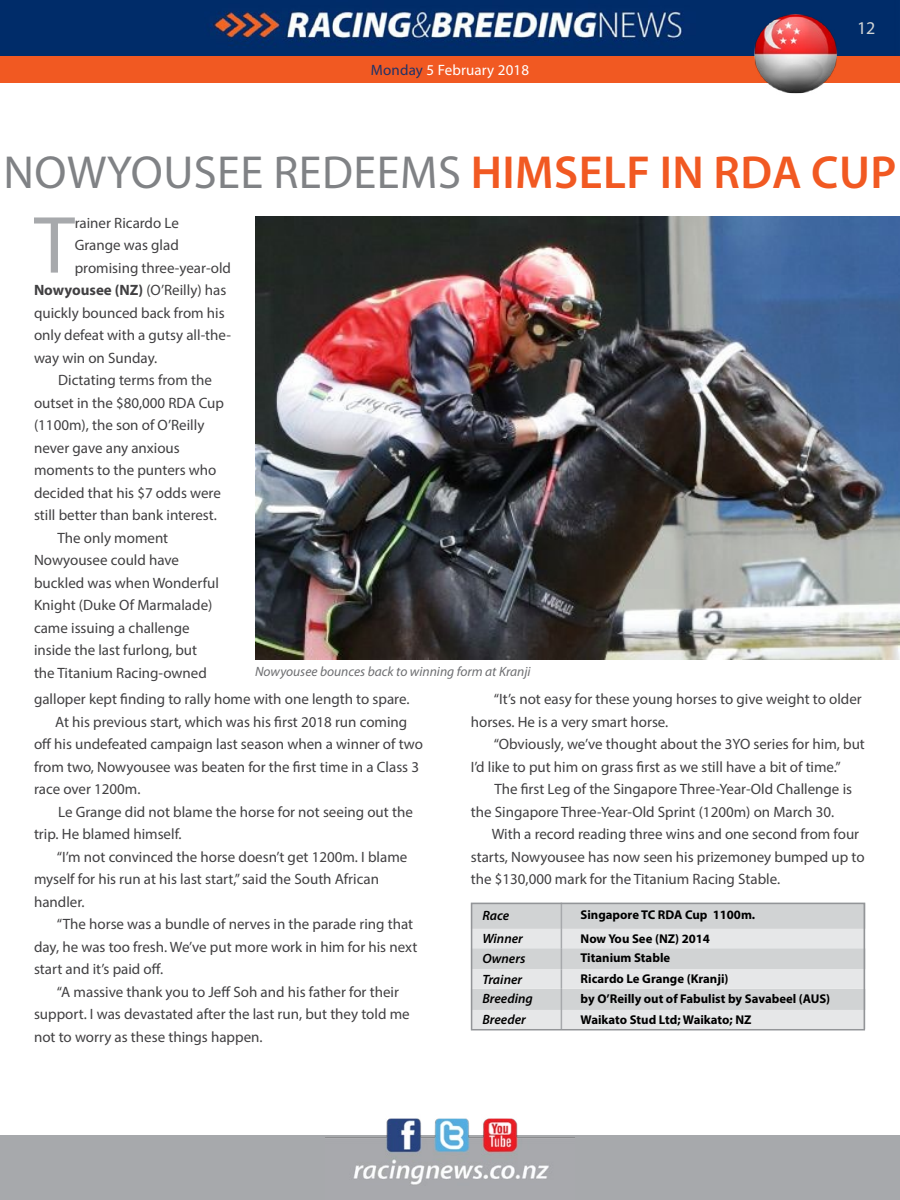
<style>
.page{position:relative;width:900px;height:1200px;background:#fff}
.page>*{position:absolute;margin:0;border:0;box-sizing:border-box;transform-origin:0 0}
.t1{font:81.75px "Myriad Pro";color:#a7a9ac}
.t2{font:46.5px "Myriad Pro";letter-spacing:.01em;color:#808285}
.t3{font:18px "Myriad Pro";color:#d1d4d4}
.t4{font:15px/22.5px "Myriad Pro";color:#414042}
.t5{font:700 15px "Myriad Pro";color:#414042}
.t6{font:15px "Myriad Pro";letter-spacing:.01em;color:#fff}
.t7{font:italic 13.5px "Myriad Pro";color:#6d6e71}
.t8{font:italic 600 13.5px "Myriad Pro";color:#000}
.t9{font:700 12.75px "Myriad Pro";color:#000}
.s1{color:#203267}
.s2{font-weight:600;color:#f15922}
.s3{font-weight:400}
</style>
<div class="page">
<div style="left:0;top:1136px;width:900px;height:64px;background:#a7a9ac"></div>
<img style="left:325px;top:1118px;width:250px;height:67px">
<div style="left:0;top:56px;width:900px;height:27px;background:#f15922"></div>
<img style="left:0;top:0;width:900px;height:56px">
<img style="left:255px;top:216px;width:645px;height:444px">
<img style="left:752px;top:12px;width:88px;height:82px">
<svg style="left:474px;top:903px;width:392px;height:126px;background:#dadcdd"></svg>
<div style="left:471px;top:903px;width:394px;height:127px;border:2px solid #939598"></div>
<p class="t6" style="left:371px;top:61px;width:160px"><span class="s1">Monday</span> 5 February 2018</p>
<p class="t3" style="left:857px;top:17px;width:20px">12</p>
<h2 class="t2" style="left:4px;top:144px;width:894px">Nowyousee redeems <span class="s2">HIMSELF IN RDA CUP</span></h2>
<h1 class="t1" style="left:34px;top:195px;width:42px">T</h1>
<p class="t4" style="left:75px;top:211px;width:106px">rainer Ricardo Le</p>
<p class="t4" style="left:75px;top:234px;width:106px">Grange was glad</p>
<p class="t4" style="left:75px;top:256px;width:158px">promising three-year-old</p>
<p class="t5" style="left:34px;top:280px;width:194px">Nowyousee (NZ) <span class="s3">(O’Reilly) has</span></p>
<p class="t4" style="left:34px;top:301px;width:192px">quickly bounced back from his</p>
<p class="t4" style="left:34px;top:324px;width:199px">only defeat with a gutsy all-the-</p>
<p class="t4" style="left:34px;top:346px;width:125px">way win on Sunday.</p>
<p class="t4" style="left:58px;top:369px;width:155px">Dictating terms from the</p>
<p class="t4" style="left:34px;top:391px;width:192px">outset in the $80,000 RDA Cup</p>
<p class="t4" style="left:34px;top:414px;width:172px">(1100m), the son of O’Reilly</p>
<p class="t4" style="left:34px;top:436px;width:147px">never gave any anxious</p>
<p class="t4" style="left:34px;top:459px;width:184px">moments to the punters who</p>
<p class="t4" style="left:34px;top:481px;width:188px">decided that his $7 odds were</p>
<p class="t4" style="left:34px;top:504px;width:184px">still better than bank interest.</p>
<p class="t4" style="left:58px;top:526px;width:112px">The only moment</p>
<p class="t4" style="left:34px;top:549px;width:147px">Nowyousee could have</p>
<p class="t4" style="left:34px;top:571px;width:186px">buckled was when Wonderful</p>
<p class="t4" style="left:34px;top:594px;width:180px">Knight (Duke Of Marmalade)</p>
<p class="t4" style="left:34px;top:616px;width:157px">came issuing a challenge</p>
<p class="t4" style="left:34px;top:639px;width:165px">inside the last furlong, but</p>
<p class="t4" style="left:34px;top:661px;width:174px">the Titanium Racing-owned</p>
<p class="t7" style="left:255px;top:663px;width:277px">Nowyousee bounces back to winning form at Kranji</p>
<p class="t4" style="left:34px;top:688px;width:377px">galloper kept finding to rally home with one length to spare.</p>
<p class="t4" style="left:55px;top:710px;width:354px">At his previous start, which was his first 2018 run coming</p>
<p class="t4" style="left:34px;top:733px;width:390px">off his undefeated campaign last season when a winner of two</p>
<p class="t4" style="left:34px;top:755px;width:387px">from two, Nowyousee was beaten for the first time in a Class 3</p>
<p class="t4" style="left:34px;top:778px;width:108px">race over 1200m.</p>
<p class="t4" style="left:58px;top:800px;width:356px">Le Grange did not blame the horse for not seeing out the</p>
<p class="t4" style="left:34px;top:823px;width:149px">trip. He blamed himself.</p>
<p class="t4" style="left:57px;top:845px;width:352px">“I’m not convinced the horse doesn’t get 1200m. I blame</p>
<p class="t4" style="left:34px;top:868px;width:346px">myself for his run at his last start,” said the South African</p>
<p class="t4" style="left:34px;top:890px;width:52px">handler.</p>
<p class="t4" style="left:57px;top:913px;width:358px">“The horse was a bundle of nerves in the parade ring that</p>
<p class="t4" style="left:34px;top:935px;width:385px">day, he was too fresh. We’ve put more work in him for his next</p>
<p class="t4" style="left:34px;top:958px;width:131px">start and it’s paid off.</p>
<p class="t4" style="left:57px;top:980px;width:344px">“A massive thank you to Jeff Soh and his father for their</p>
<p class="t4" style="left:34px;top:1003px;width:377px">support. I was devastated after the last run, but they told me</p>
<p class="t4" style="left:34px;top:1025px;width:230px">not to worry as these things happen.</p>
<p class="t4" style="left:471px;top:688px;width:392px;text-indent:23px">“It’s not easy for these young horses to give weight to older horses. He is a very smart horse.</p>
<p class="t4" style="left:471px;top:733px;width:396px;text-indent:23px">“Obviously, we’ve thought about the 3YO series for him, but<br>I’d like to put him on grass first as we still have a bit of time.”</p>
<p class="t4" style="left:471px;top:778px;width:383px;text-indent:24px">The first Leg of the Singapore Three-Year-Old Challenge is the Singapore Three-Year-Old Sprint (1200m) on March 30.</p>
<p class="t4" style="left:471px;top:823px;width:395px;text-indent:21px">With a record reading three wins and one second from four starts, Nowyousee has now seen his prizemoney bumped up to the $130,000 mark for the Titanium Racing Stable.</p>
<p class="t8" style="left:482px;top:906px;width:28px">Race</p>
<p class="t9" style="left:581px;top:906px;width:176px">Singapore TC RDA Cup 1100m.</p>
<p class="t8" style="left:482px;top:930px;width:42px">Winner</p>
<p class="t9" style="left:581px;top:930px;width:131px">Now You See (NZ) 2014</p>
<p class="t8" style="left:482px;top:949px;width:45px">Owners</p>
<p class="t9" style="left:581px;top:949px;width:91px">Titanium Stable</p>
<p class="t8" style="left:482px;top:971px;width:41px">Trainer</p>
<p class="t9" style="left:581px;top:971px;width:150px">Ricardo Le Grange (Kranji)</p>
<p class="t8" style="left:482px;top:990px;width:52px">Breeding</p>
<p class="t9" style="left:581px;top:990px;width:251px">by O’Reilly out of Fabulist by Savabeel (AUS)</p>
<p class="t8" style="left:482px;top:1011px;width:45px">Breeder</p>
<p class="t9" style="left:581px;top:1011px;width:172px">Waikato Stud Ltd; Waikato; NZ</p>
</div>
